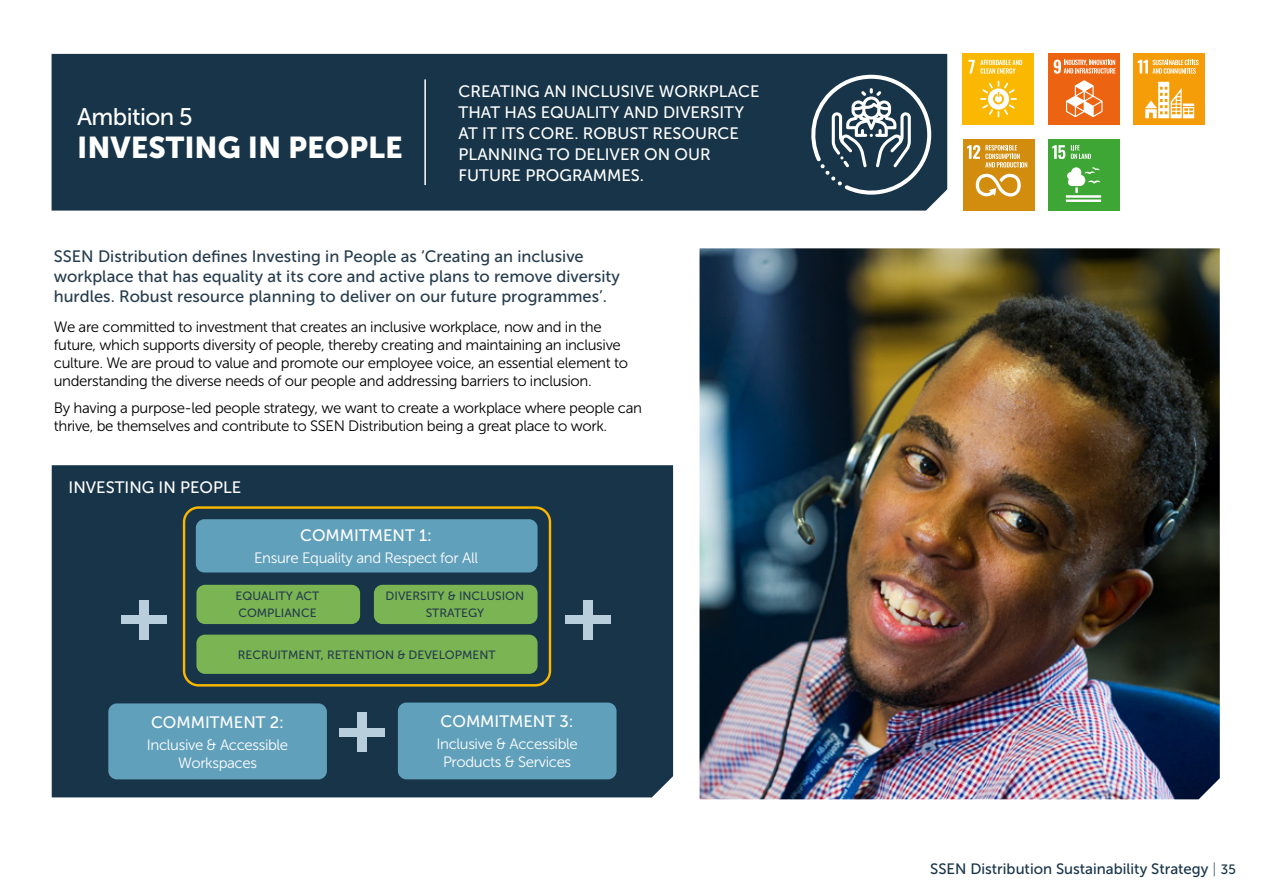
<style>
.page{position:relative;width:1263px;height:893px;background:#fff}
.page>*{position:absolute;margin:0;border:0;box-sizing:border-box;transform-origin:0 0}
.t1{font:30px "Museo Sans 900";color:#fff}
.t2{font:24px "Museo Sans 500";letter-spacing:-.025em;color:#fff}
.t3{font:16.5px/19.8px "Museo Sans 500";color:#263c4d}
.t4{font:16.5px/21px "Museo Sans 500";color:#fff}
.t5{font:15px/18px "Museo Sans 300";letter-spacing:-.025em;color:#000}
.t6{font:15px/18px "Museo Sans 300";letter-spacing:-.025em;color:#fff;text-align:center}
.t7{font:15px "Museo Sans 500";color:#173448}
.t8{font:12px/17px "Museo Sans 500";color:#263c4d}
.s1{font-family:"Museo Sans 100";font-style:italic}
.s2{font-family:"Museo Sans Rounded 500";font-size:13.5px}
</style>
<div class="page">
<div style="left:52px;top:54px;width:895px;height:157px;background:#173448"></div>
<hr style="left:424px;top:79px;width:2px;height:106px;background:#fff">
<div style="left:52px;top:465px;width:621px;height:332px;background:#173448"></div>
<div style="left:108px;top:703px;width:219px;height:76px;background:#61a0bb;border-radius:9px"></div>
<div style="left:398px;top:703px;width:218px;height:76px;background:#61a0bb;border-radius:9px"></div>
<div style="left:196px;top:519px;width:342px;height:53px;background:#61a0bb;border-radius:9px"></div>
<div style="left:196px;top:585px;width:164px;height:39px;background:#7ab453;border-radius:9px"></div>
<div style="left:374px;top:585px;width:164px;height:39px;background:#7ab453;border-radius:9px"></div>
<div style="left:196px;top:635px;width:342px;height:39px;background:#7ab453;border-radius:9px"></div>
<div style="left:183px;top:506px;width:368px;height:180px;border:2px solid #fbb700;border-radius:15px"></div>
<div style="left:357px;top:712px;width:10px;height:40px;background:#b8cedd"></div>
<div style="left:339px;top:728px;width:46px;height:8px;background:#b8cedd"></div>
<div style="left:140px;top:600px;width:9px;height:40px;background:#b8cedd"></div>
<div style="left:122px;top:616px;width:45px;height:8px;background:#b8cedd"></div>
<div style="left:583px;top:600px;width:10px;height:40px;background:#b8cedd"></div>
<div style="left:565px;top:616px;width:46px;height:8px;background:#b8cedd"></div>
<div style="left:1048px;top:54px;width:72px;height:71px;background:#ec6411"></div>
<svg style="left:1054px;top:60px;width:61px;height:14px"></svg>
<svg style="left:1066px;top:80px;width:36px;height:37px"></svg>
<div style="left:963px;top:139px;width:71px;height:72px;background:#d28d0e"></div>
<svg style="left:967px;top:145px;width:60px;height:52px"></svg>
<div style="left:1048px;top:139px;width:72px;height:72px;background:#3ea635"></div>
<svg style="left:1052px;top:145px;width:13px;height:14px"></svg>
<svg style="left:1071px;top:145px;width:20px;height:14px"></svg>
<hr style="left:1066px;top:195px;width:35px;height:3px;background:#fff">
<hr style="left:1066px;top:199px;width:35px;height:3px;background:#fff">
<svg style="left:1067px;top:167px;width:33px;height:26px"></svg>
<div style="left:963px;top:54px;width:71px;height:71px;background:#fbb800"></div>
<svg style="left:968px;top:60px;width:54px;height:14px"></svg>
<svg style="left:980px;top:81px;width:37px;height:36px"></svg>
<div style="left:1133px;top:54px;width:72px;height:71px;background:#f59d08"></div>
<svg style="left:1138px;top:60px;width:61px;height:14px"></svg>
<svg style="left:1145px;top:82px;width:49px;height:36px"></svg>
<img style="left:699px;top:248px;width:521px;height:551px">
<svg style="left:811px;top:75px;width:120px;height:120px"></svg>
<h2 class="t2" style="left:77px;top:103px;width:117px">Ambition 5</h2>
<h1 class="t1" style="left:77px;top:130px;width:327px">INVESTING IN PEOPLE</h1>
<p class="t4" style="left:459px;top:80px;width:302px">CREATING AN INCLUSIVE WORKPLACE<br>THAT HAS EQUALITY AND DIVERSITY<br>AT IT ITS CORE. ROBUST RESOURCE<br>PLANNING TO DELIVER ON OUR<br>FUTURE PROGRAMMES.</p>
<p class="t3" style="left:54px;top:247px;width:568px">SSEN Distribution defines Investing in People as ‘Creating an inclusive workplace that has equality at its core and active plans to remove diversity hurdles. Robust resource planning to deliver on our future programmes’.</p>
<p class="t5" style="left:54px;top:318px;width:576px">We are committed to investment that creates an inclusive workplace, now and in the future, which supports diversity of people, thereby creating and maintaining an inclusive culture. We are proud to value and promote our employee voice, an essential element to understanding the diverse needs of our people and addressing barriers to inclusion.</p>
<p class="t5" style="left:54px;top:399px;width:590px">By having a purpose-led people strategy, we want to create a workplace where people can thrive, be themselves and contribute to SSEN Distribution being a great place to work.</p>
<p class="t4" style="left:69px;top:476px;width:174px">INVESTING IN PEOPLE</p>
<p class="t4" style="left:300px;top:525px;width:133px">COMMITMENT 1:</p>
<p class="t6" style="left:254px;top:549px;width:225px">Ensure Equality and Respect for All</p>
<p class="t8" style="left:236px;top:588px;width:85px">EQUALITY ACT<br>COMPLIANCE</p>
<p class="t8" style="left:386px;top:588px;width:140px;text-align:center">DIVERSITY &amp; INCLUSION<br>STRATEGY</p>
<p class="t8" style="left:238px;top:646px;width:259px">RECRUITMENT, RETENTION &amp; DEVELOPMENT</p>
<p class="t4" style="left:151px;top:711px;width:135px">COMMITMENT 2:</p>
<p class="t6" style="left:147px;top:736px;width:143px">Inclusive &amp; Accessible<br>Workspaces</p>
<p class="t4" style="left:441px;top:711px;width:134px">COMMITMENT 3:</p>
<p class="t6" style="left:436px;top:735px;width:143px">Inclusive &amp; Accessible<br>Products &amp; Services</p>
<p class="t7" style="left:930px;top:861px;width:307px">SSEN Distribution Sustainability Strategy <span class="s1">|</span> <span class="s2">35</span></p>
</div>
